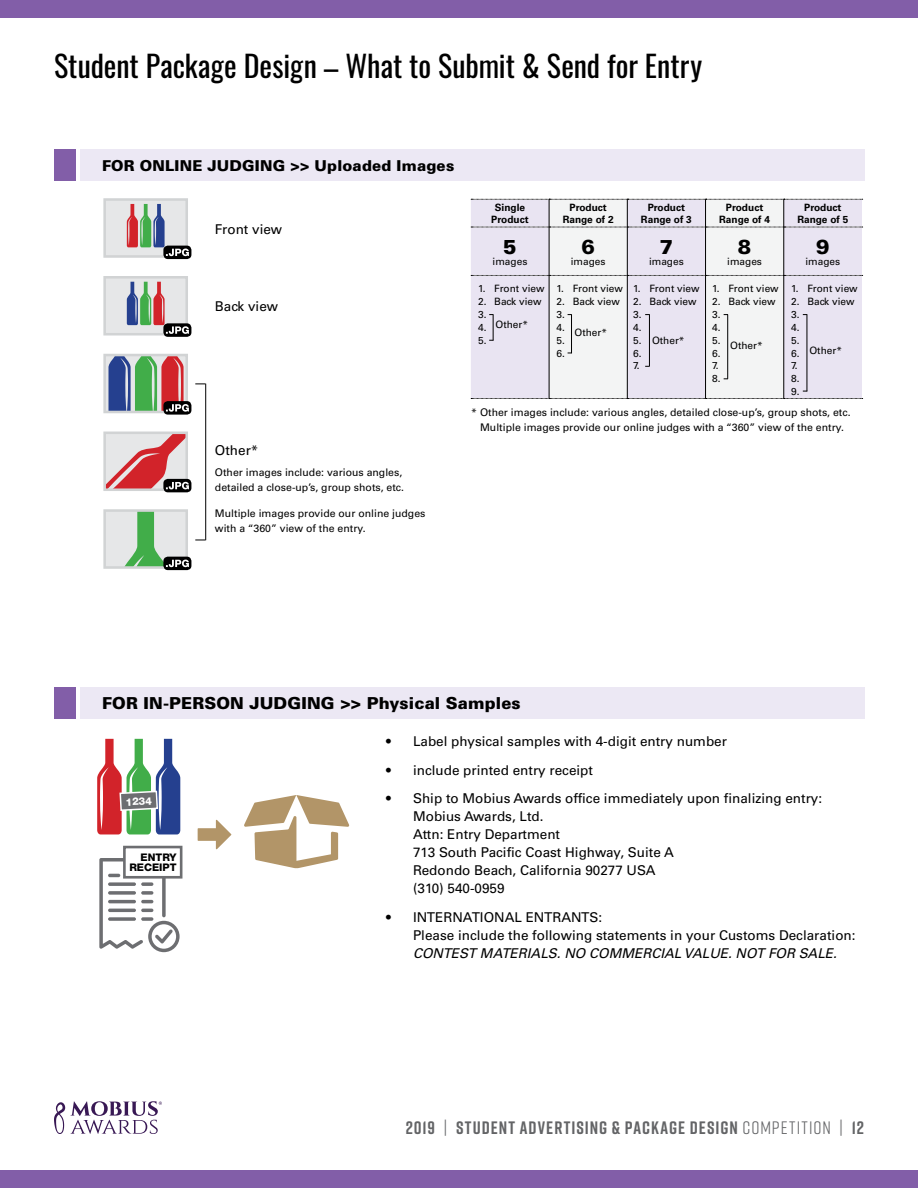
<style>
.page{position:relative;width:918px;height:1188px;background:#fff}
.page>*{position:absolute;margin:0;border:0;box-sizing:border-box;transform-origin:0 0}
.t1{font:30px "Oswald";color:#000}
.t2{font:900 20.25px "Univers";color:#000}
.t3{font:700 18px "Rift";letter-spacing:.05em;color:#636466}
.t4{font:900 16.5px "Univers";letter-spacing:.005em;color:#000}
.t5{font:900 15px "Univers";letter-spacing:.015em;color:#000}
.t6{font:13.5px/18px "Univers";color:#000}
.t7{font:italic 13.5px "Univers";color:#000}
.t8{font:10.5px/15px "Univers";color:#000}
.t9{font:800 10.5px/10.5px "Helvetica Neue";color:#000;text-align:right}
.t10{font:800 10.5px "Helvetica Neue";color:#fff}
.t11{font:10.05px/12.9px "Univers";color:#000}
.t12{font:700 10.05px/11.2px "Univers";color:#000;text-align:center}
.s1{font-weight:400}
</style>
<div class="page">
<svg style="left:54px;top:1101px;width:108px;height:33px"></svg>
<div style="left:0;top:0;width:918px;height:17px;background:#825ea8"></div>
<div style="left:0;top:1171px;width:918px;height:17px;background:#825ea8"></div>
<div style="left:80px;top:149px;width:785px;height:31px;background:#ece8f4"></div>
<div style="left:54px;top:149px;width:22px;height:31px;background:#825ea8"></div>
<div style="left:105px;top:511px;width:82px;height:57px;background:#e6e7e8"></div>
<div style="left:103px;top:509px;width:85px;height:60px;border:3px solid #d1d3d4"></div>
<div style="left:163px;top:557px;width:28px;height:13px;background:#000;border-radius:4px"></div>
<svg style="left:121px;top:511px;width:68px;height:57px"></svg>
<div style="left:103px;top:432px;width:85px;height:59px;border:3px solid #d1d3d4"></div>
<div style="left:163px;top:479px;width:28px;height:13px;background:#000;border-radius:4px"></div>
<svg style="left:105px;top:433px;width:84px;height:57px;background:#d49699"></svg>
<div style="left:103px;top:198px;width:85px;height:60px;background:#e6e7e8;border:3px solid #d1d3d4"></div>
<div style="left:163px;top:246px;width:28px;height:13px;background:#000;border-radius:4px"></div>
<svg style="left:127px;top:204px;width:62px;height:52px"></svg>
<div style="left:103px;top:276px;width:85px;height:60px;background:#e6e7e8;border:3px solid #d1d3d4"></div>
<div style="left:163px;top:323px;width:28px;height:14px;background:#000;border-radius:4px"></div>
<svg style="left:127px;top:282px;width:62px;height:52px"></svg>
<svg style="left:107px;top:358px;width:2px;height:51px"></svg>
<div style="left:103px;top:354px;width:85px;height:59px;border:3px solid #d1d3d4"></div>
<div style="left:163px;top:401px;width:28px;height:14px;background:#000;border-radius:4px"></div>
<svg style="left:109px;top:355px;width:80px;height:57px;background:#878581"></svg>
<hr style="left:205px;top:384px;width:1px;height:156px;background:#000">
<div style="left:471px;top:228px;width:391px;height:170px;background:#e9e4f2"></div>
<svg style="left:550px;top:228px;width:233px;height:170px;fill:#f3f4f4"></svg>
<svg style="left:471px;top:275px;width:392px;height:1px"></svg>
<svg style="left:471px;top:398px;width:392px;height:1px"></svg>
<svg style="left:471px;top:199px;width:392px;height:29px"></svg>
<hr style="left:549px;top:227px;width:1px;height:48px;background:#000">
<hr style="left:627px;top:227px;width:1px;height:48px;background:#000">
<hr style="left:705px;top:227px;width:1px;height:48px;background:#000">
<hr style="left:783px;top:227px;width:1px;height:48px;background:#000">
<hr style="left:549px;top:275px;width:1px;height:123px;background:#000">
<hr style="left:627px;top:275px;width:1px;height:123px;background:#000">
<hr style="left:705px;top:275px;width:1px;height:123px;background:#000">
<hr style="left:783px;top:275px;width:1px;height:123px;background:#000">
<svg style="left:489px;top:314px;width:5px;height:27px"></svg>
<hr style="left:571px;top:315px;width:1px;height:38px;background:#000">
<hr style="left:649px;top:315px;width:1px;height:51px;background:#000">
<hr style="left:727px;top:315px;width:1px;height:64px;background:#000">
<hr style="left:807px;top:315px;width:1px;height:76px;background:#000">
<div style="left:80px;top:687px;width:785px;height:31px;background:#ece8f4"></div>
<div style="left:54px;top:687px;width:22px;height:31px;background:#825ea8"></div>
<svg style="left:99px;top:858px;width:81px;height:94px"></svg>
<svg style="left:141px;top:917px;width:12px;height:4px"></svg>
<svg style="left:108px;top:882px;width:28px;height:4px"></svg>
<svg style="left:108px;top:891px;width:28px;height:4px"></svg>
<hr style="left:108px;top:900px;width:28px;height:3px;background:#6d6e71;border-radius:2px">
<hr style="left:108px;top:909px;width:28px;height:3px;background:#6d6e71;border-radius:2px">
<svg style="left:108px;top:917px;width:28px;height:4px"></svg>
<div style="left:124px;top:847px;width:57px;height:30px;background:#fff"></div>
<div style="left:123px;top:846px;width:59px;height:33px;border:3px solid #6d6e71"></div>
<svg style="left:244px;top:795px;width:106px;height:73px"></svg>
<svg style="left:198px;top:820px;width:33px;height:29px"></svg>
<svg style="left:97px;top:739px;width:83px;height:95px"></svg>
<h1 class="t1" style="left:54px;top:39px;width:650px">Student Package Design – What to Submit &amp; Send for Entry</h1>
<p class="t5" style="left:102px;top:156px;width:354px">FOR ONLINE JUDGING &gt;&gt; Uploaded Images</p>
<p class="t6" style="left:215px;top:220px;width:69px">Front view</p>
<p class="t6" style="left:215px;top:298px;width:65px">Back view</p>
<p class="t6" style="left:215px;top:441px;width:45px">Other*</p>
<p class="t8" style="left:215px;top:465px;width:191px">Other images include: various angles, detailed a close-up’s, group shots, etc.</p>
<p class="t8" style="left:215px;top:505px;width:212px">Multiple images provide our online judges with a “360” view of the entry.</p>
<p class="t12" style="left:491px;top:202px;width:39px">Single<br>Product</p>
<p class="t12" style="left:563px;top:202px;width:52px">Product<br>Range of 2</p>
<p class="t12" style="left:641px;top:202px;width:52px">Product<br>Range of 3</p>
<p class="t12" style="left:719px;top:202px;width:52px">Product<br>Range of 4</p>
<p class="t12" style="left:797px;top:202px;width:52px">Product<br>Range of 5</p>
<h2 class="t2" style="left:503px;top:234px;width:15px">5</h2>
<p class="t11" style="left:493px;top:255px;width:36px">images</p>
<h2 class="t2" style="left:816px;top:234px;width:15px">9</h2>
<p class="t11" style="left:805px;top:255px;width:36px">images</p>
<h2 class="t2" style="left:581px;top:234px;width:15px">6</h2>
<p class="t11" style="left:571px;top:255px;width:36px">images</p>
<h2 class="t2" style="left:738px;top:234px;width:15px">8</h2>
<p class="t11" style="left:727px;top:255px;width:36px">images</p>
<h2 class="t2" style="left:660px;top:234px;width:15px">7</h2>
<p class="t11" style="left:649px;top:255px;width:36px">images</p>
<p class="t11" style="left:478px;top:282px;width:68px">1. Front view</p>
<p class="t11" style="left:478px;top:295px;width:65px">2. Back view<br>3.<br>4.<br>5.</p>
<p class="t11" style="left:496px;top:318px;width:34px">Other*</p>
<p class="t11" style="left:557px;top:282px;width:68px">1. Front view</p>
<p class="t11" style="left:557px;top:295px;width:65px">2. Back view<br>3.<br>4.<br>5.<br>6.</p>
<p class="t11" style="left:575px;top:326px;width:34px">Other*</p>
<p class="t11" style="left:633px;top:282px;width:68px">1. Front view</p>
<p class="t11" style="left:633px;top:295px;width:65px">2. Back view<br>3.<br>4.<br>5.<br>6.<br>7.</p>
<p class="t11" style="left:652px;top:334px;width:34px">Other*</p>
<p class="t11" style="left:712px;top:282px;width:68px">1. Front view</p>
<p class="t11" style="left:712px;top:295px;width:65px">2. Back view<br>3.<br>4.<br>5.<br>6.<br>7.<br>8.</p>
<p class="t11" style="left:730px;top:339px;width:34px">Other*</p>
<p class="t11" style="left:791px;top:282px;width:68px">1. Front view</p>
<p class="t11" style="left:791px;top:295px;width:65px">2. Back view<br>3.<br>4.<br>5.<br>6.<br>7.<br>8.<br>9.</p>
<p class="t11" style="left:809px;top:344px;width:34px">Other*</p>
<p class="t8" style="left:471px;top:405px;width:381px;text-align:center">* Other images include: various angles, detailed close-up’s, group shots, etc.<br>Multiple images provide our online judges with a “360” view of the entry.</p>
<p class="t4" style="left:102px;top:693px;width:420px">FOR IN-PERSON JUDGING &gt;&gt; Physical Samples</p>
<p class="t10" style="left:125px;top:796px;width:28px;rotate:-3deg">1234</p>
<p class="t9" style="left:129px;top:852px;width:49px">ENTRY<br>RECEIPT</p>
<p class="t6" style="left:386px;top:732px;width:343px">• Label physical samples with 4-digit entry number</p>
<p class="t6" style="left:386px;top:761px;width:209px">• include printed entry receipt</p>
<p class="t6" style="left:413px;top:790px;width:411px;text-indent:-27px">• Ship to Mobius Awards office immediately upon finalizing entry:<br>Mobius Awards, Ltd.<br>Attn: Entry Department<br>713 South Pacific Coast Highway, Suite A<br>Redondo Beach, California 90277 USA<br>(310) 540-0959</p>
<p class="t6" style="left:413px;top:908px;width:444px;text-indent:-27px">• INTERNATIONAL ENTRANTS:<br>Please include the following statements in your Customs Declaration:</p>
<p class="t7" style="left:413px;top:945px;width:425px">CONTEST MATERIALS. NO COMMERCIAL VALUE. NOT FOR SALE.</p>
<h3 class="t3" style="left:406px;top:1115px;width:460px">2019 <span class="s1">|</span> STUDENT ADVERTISING &amp; PACKAGE DESIGN <span class="s1">COMPETITION |</span> 12</h3>
</div>
